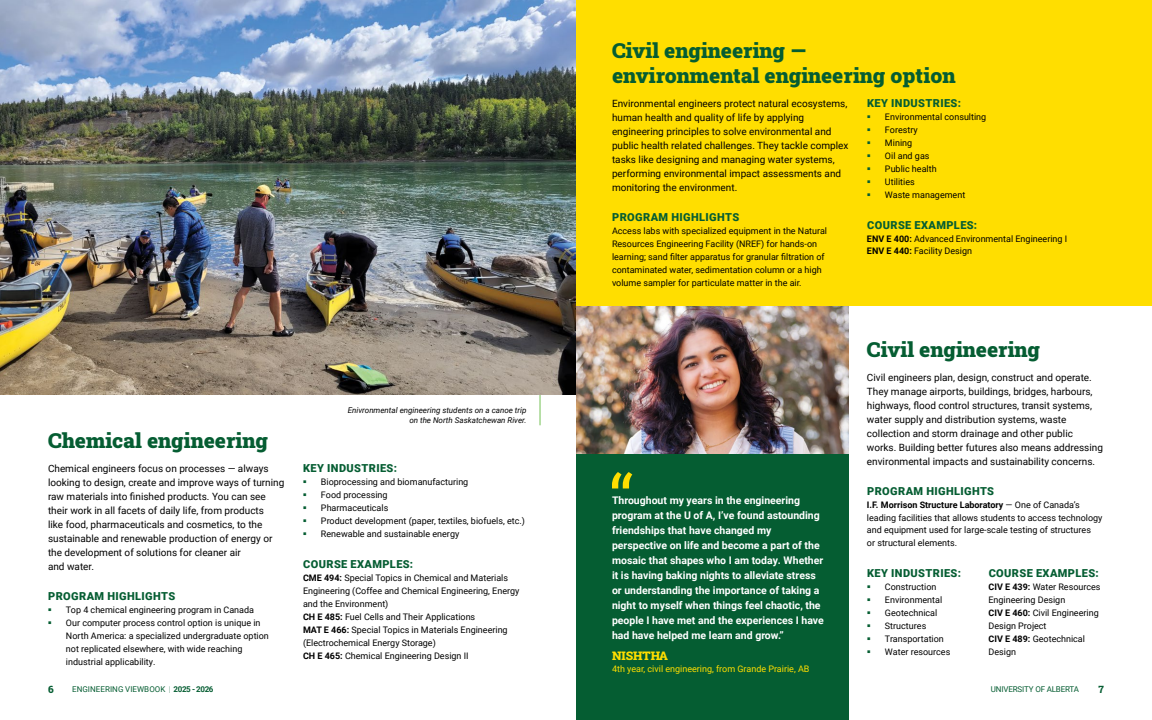
<style>
.page{position:relative;width:1152px;height:720px;background:#fff}
.page>*{position:absolute;margin:0;border:0;box-sizing:border-box;transform-origin:0 0}
.t1{font:900 21px/25px "Roboto Slab";color:#055d32}
.t2{font:900 12px "Roboto Slab";color:#ffde00}
.t3{font:900 11px "Roboto";letter-spacing:.035em;color:#055d32}
.t4{font:700 10.5px/15px "Roboto";color:#fff}
.t5{font:10px/14px "Roboto";color:#000}
.t6{font:800 10px "Roboto Slab";color:#055d32}
.t7{font:9px/13px "Roboto";color:#000}
.t8{font:9px "Roboto";color:#ffde00}
.t9{font:italic 8px/10px "Roboto";color:#000;text-align:right}
.t10{font:8px "Roboto";letter-spacing:.005em;color:#055d32}
.t11{font:8px "Roboto";letter-spacing:-.02em;color:#055d32}
.s1{font-weight:700}
.s2{font-weight:100}
</style>
<div class="page">
<hr style="left:540px;top:385px;width:1px;height:40px;background:#73c054">
<div style="left:576px;top:454px;width:273px;height:266px;background:#055d32"></div>
<div style="left:576px;top:0;width:576px;height:306px;background:#ffde00"></div>
<svg style="left:612px;top:472px;width:20px;height:16px"></svg>
<img style="left:576px;top:306px;width:273px;height:148px">
<img style="left:0;top:0;width:576px;height:395px">
<h1 class="t1" style="left:48px;top:428px;width:221px">Chemical engineering</h1>
<p class="t5" style="left:48px;top:462px;width:238px">Chemical engineers focus on processes — always looking to design, create and improve ways of turning raw materials into finished products. You can see their work in all facets of daily life, from products<br>like food, pharmaceuticals and cosmetics, to the sustainable and renewable production of energy or the development of solutions for cleaner air<br>and water.</p>
<p class="t3" style="left:48px;top:589px;width:129px">PROGRAM HIGHLIGHTS</p>
<p class="t7" style="left:66px;top:603px;width:204px">Top 4 chemical engineering program in Canada Our computer process control option is unique in North America: a specialized undergraduate option not replicated elsewhere, with wide reaching industrial applicability.</p>
<p class="t9" style="left:348px;top:405px;width:180px">Enivronmental engineering students on a canoe trip on the North Saskatchewan River.</p>
<p class="t3" style="left:303px;top:461px;width:95px">KEY INDUSTRIES:</p>
<p class="t7" style="left:321px;top:475px;width:205px">Bioprocessing and biomanufacturing<br>Food processing<br>Pharmaceuticals<br>Product development (paper, textiles, biofuels, etc.)<br>Renewable and sustainable energy</p>
<p class="t3" style="left:303px;top:556px;width:112px">COURSE EXAMPLES:</p>
<p class="t7" style="left:303px;top:571px;width:218px"><span class="s1">CME 494:</span> Special Topics in Chemical and Materials Engineering (Coffee and Chemical Engineering, Energy and the Environment)<br><span class="s1">CH E 485:</span> Fuel Cells and Their Applications<br><span class="s1">MAT E 466:</span> Special Topics in Materials Engineering (Electrochemical Energy Storage)<br><span class="s1">CH E 465:</span> Chemical Engineering Design II</p>
<h1 class="t1" style="left:612px;top:37px;width:345px">Civil engineering — environmental engineering option</h1>
<p class="t5" style="left:612px;top:96px;width:238px">Environmental engineers protect natural ecosystems, human health and quality of life by applying engineering principles to solve environmental and public health related challenges. They tackle complex tasks like designing and managing water systems, performing environmental impact assessments and monitoring the environment.</p>
<p class="t3" style="left:612px;top:209px;width:129px">PROGRAM HIGHLIGHTS</p>
<p class="t7" style="left:612px;top:224px;width:217px">Access labs with specialized equipment in the Natural Resources Engineering Facility (NREF) for hands-on learning; sand filter apparatus for granular filtration of contaminated water, sedimentation column or a high volume sampler for particulate matter in the air.</p>
<p class="t3" style="left:867px;top:95px;width:95px">KEY INDUSTRIES:</p>
<p class="t7" style="left:885px;top:110px;width:103px">Environmental consulting<br>Forestry<br>Mining<br>Oil and gas<br>Public health<br>Utilities<br>Waste management</p>
<p class="t3" style="left:867px;top:217px;width:112px">COURSE EXAMPLES:</p>
<p class="t7" style="left:867px;top:231px;width:202px"><span class="s1">ENV E 400:</span> Advanced Environmental Engineering I<br><span class="s1">ENV E 440:</span> Facility Design</p>
<p class="t4" style="left:612px;top:492px;width:213px">Throughout my years in the engineering program at the U of A, I’ve found astounding friendships that have changed my perspective on life and become a part of the mosaic that shapes who I am today. Whether it is having baking nights to alleviate stress or understanding the importance of taking a night to myself when things feel chaotic, the people I have met and the experiences I have had have helped me learn and grow.”</p>
<h2 class="t2" style="left:612px;top:647px;width:58px">NISHTHA</h2>
<p class="t8" style="left:612px;top:662px;width:199px">4th year, civil engineering, from Grande Prairie, AB</p>
<h1 class="t1" style="left:867px;top:336px;width:175px">Civil engineering</h1>
<p class="t5" style="left:867px;top:370px;width:238px">Civil engineers plan, design, construct and operate.<br>They manage airports, buildings, bridges, harbours, highways, flood control structures, transit systems, water supply and distribution systems, waste collection and storm drainage and other public works. Building better futures also means addressing environmental impacts and sustainability concerns.</p>
<p class="t3" style="left:867px;top:483px;width:129px">PROGRAM HIGHLIGHTS</p>
<p class="t7" style="left:867px;top:497px;width:237px"><span class="s1">I.F. Morrison Structure Laboratory</span> — One of Canada’s leading facilities that allows students to access technology and equipment used for large-scale testing of structures<br>or structural elements.</p>
<p class="t3" style="left:867px;top:565px;width:95px">KEY INDUSTRIES:</p>
<p class="t7" style="left:885px;top:580px;width:67px">Construction<br>Environmental<br>Geotechnical<br>Structures<br>Transportation<br>Water resources</p>
<p class="t3" style="left:989px;top:565px;width:112px">COURSE EXAMPLES:</p>
<p class="t7" style="left:988px;top:580px;width:114px"><span class="s1">CIV E 439:</span> Water Resources<br>Engineering Design<br><span class="s1">CIV E 460:</span> Civil Engineering<br>Design Project<br><span class="s1">CIV E 489:</span> Geotechnical<br>Design</p>
<p class="t6" style="left:48px;top:683px;width:7px">6</p>
<p class="t10" style="left:72px;top:684px;width:143px">ENGINEERING VIEWBOOK <span class="s2">|</span> <span class="s1">2025 - 2026</span></p>
<p class="t11" style="left:991px;top:684px;width:90px">UNIVERSITY OF ALBERTA</p>
<p class="t6" style="left:1099px;top:683px;width:7px">7</p>
</div>
